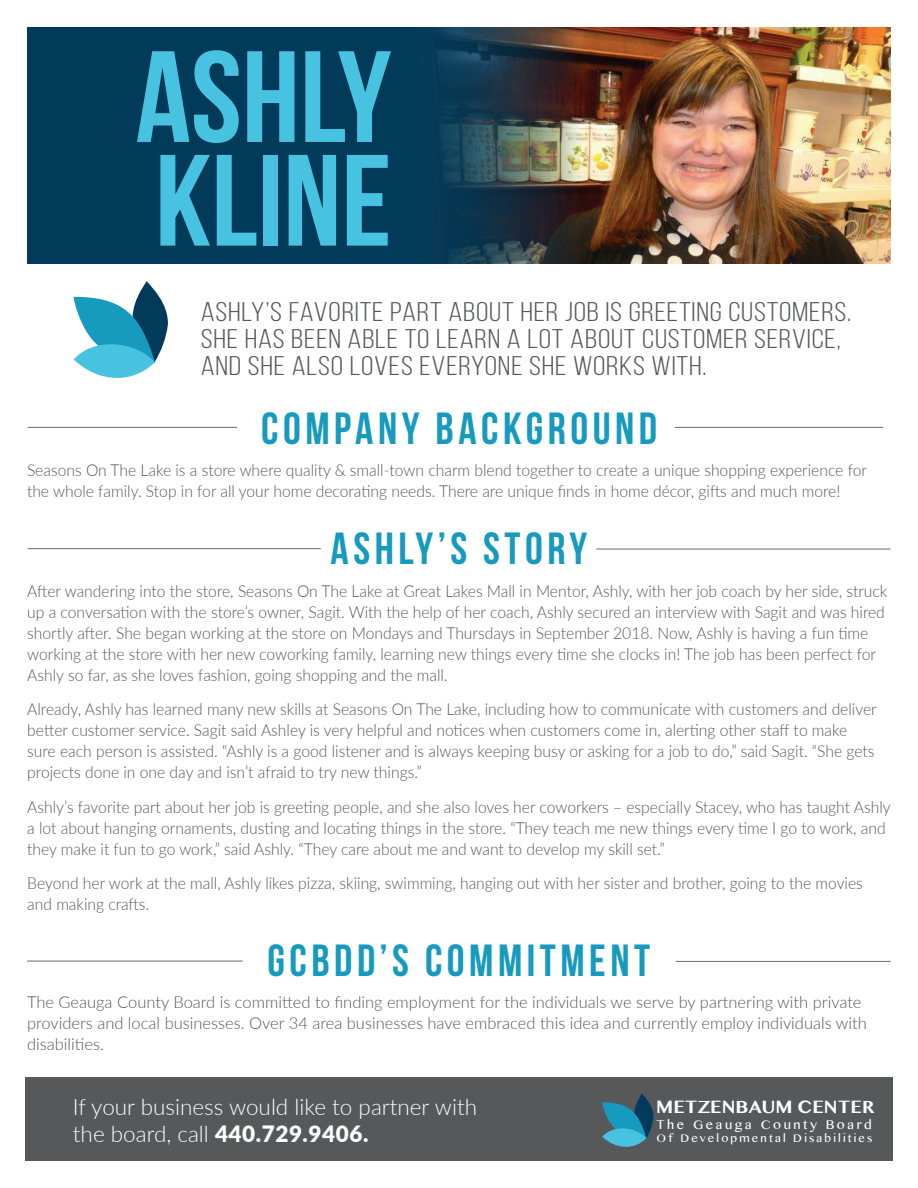
<style>
.page{position:relative;width:918px;height:1188px;background:#fff}
.page>*{position:absolute;margin:0;border:0;box-sizing:border-box;transform-origin:0 0}
.t1{font:700 129.6px/103.6px "Bebas Neue";color:#47c2e1;scale:1.05 1}
.t2{font:700 45px "Bebas Neue";letter-spacing:.1em;color:#169abe}
.t3{font:27px/27px "Bebas Neue";letter-spacing:.025em;color:#57585a;scale:1.19 1}
.t4{font:300 22.5px/27px "Lato";color:#fff}
.t5{font:700 17.55px "Myanmar MN";color:#fff}
.t6{font:300 16.5px/21px "Lato";color:#57585a;scale:.95 1}
.t7{font:300 16.5px/21px "Lato";color:#57585a}
.t8{font:12.6px "Myanmar MN";letter-spacing:.2em;color:#fff}
.t9{font:11.25px "Myanmar MN";letter-spacing:.19em;color:#fff}
.s1{font-weight:900}
</style>
<div class="page">
<div style="left:27px;top:27px;width:864px;height:236px;background:#023b5a"></div>
<div style="left:25px;top:1078px;width:868px;height:83px;background:#57585a"></div>
<svg style="left:602px;top:1094px;width:52px;height:53px"></svg>
<img style="left:438px;top:27px;width:453px;height:236px">
<svg style="left:73px;top:281px;width:95px;height:97px"></svg>
<hr style="left:28px;top:427px;width:209px;height:1px;background:#787a7d">
<hr style="left:675px;top:427px;width:208px;height:1px;background:#787a7d">
<hr style="left:27px;top:961px;width:216px;height:1px;background:#787a7d">
<hr style="left:676px;top:961px;width:215px;height:1px;background:#787a7d">
<hr style="left:28px;top:548px;width:293px;height:1px;background:#787a7d">
<hr style="left:596px;top:548px;width:295px;height:2px;background:#787a7d">
<h1 class="t1" style="left:136px;top:44px;width:245px">ASHLY<br>KLINE</h1>
<h3 class="t3" style="left:201px;top:298px;width:548px">ASHLY’S FAVORITE PART ABOUT HER JOB IS GREETING CUSTOMERS.<br>SHE HAS BEEN ABLE TO LEARN A LOT ABOUT CUSTOMER SERVICE,<br>AND SHE ALSO LOVES EVERYONE SHE WORKS WITH.</h3>
<h2 class="t2" style="left:261px;top:404px;width:398px">COMPANY BACKGROUND</h2>
<p class="t6" style="left:27px;top:459px;width:886px">Seasons On The Lake is a store where quality &amp; small-town charm blend together to create a unique shopping experience for the whole family. Stop in for all your home decorating needs. There are unique finds in home décor, gifts and much more!</p>
<h2 class="t2" style="left:331px;top:524px;width:258px">ASHLY’S STORY</h2>
<p class="t6" style="left:27px;top:580px;width:907px">After wandering into the store, Seasons On The Lake at Great Lakes Mall in Mentor, Ashly, with her job coach by her side, struck up a conversation with the store’s owner, Sagit. With the help of her coach, Ashly secured an interview with Sagit and was hired shortly after. She began working at the store on Mondays and Thursdays in September 2018. Now, Ashly is having a fun time working at the store with her new coworking family, learning new things every time she clocks in! The job has been perfect for Ashly so far, as she loves fashion, going shopping and the mall.</p>
<p class="t6" style="left:27px;top:698px;width:896px">Already, Ashly has learned many new skills at Seasons On The Lake, including how to communicate with customers and deliver better customer service. Sagit said Ashley is very helpful and notices when customers come in, alerting other staff to make sure each person is assisted. “Ashly is a good listener and is always keeping busy or asking for a job to do,” said Sagit. “She gets projects done in one day and isn’t afraid to try new things.”</p>
<p class="t6" style="left:27px;top:796px;width:910px">Ashly’s favorite part about her job is greeting people, and she also loves her coworkers – especially Stacey, who has taught Ashly a lot about hanging ornaments, dusting and locating things in the store. “They teach me new things every time I go to work, and they make it fun to go work,” said Ashly. “They care about me and want to develop my skill set.”</p>
<p class="t6" style="left:27px;top:872px;width:881px">Beyond her work at the mall, Ashly likes pizza, skiing, swimming, hanging out with her sister and brother, going to the movies and making crafts.</p>
<h2 class="t2" style="left:268px;top:936px;width:384px">GCBDD’S COMMITMENT</h2>
<p class="t7" style="left:27px;top:991px;width:841px">The Geauga County Board is committed to finding employment for the individuals we serve by partnering with private providers and local businesses. Over 34 area businesses have embraced this idea and currently employ individuals with disabilities.</p>
<h3 class="t4" style="left:73px;top:1093px;width:406px">If your business would like to partner with the board, call <span class="s1">440.729.9406.</span></h3>
<p class="t5" style="left:656px;top:1096px;width:219px">METZENBAUM CENTER</p>
<p class="t8" style="left:657px;top:1117px;width:217px">The Geauga County Board</p>
<p class="t9" style="left:657px;top:1132px;width:218px">Of Developmental Disabilities</p>
</div>
